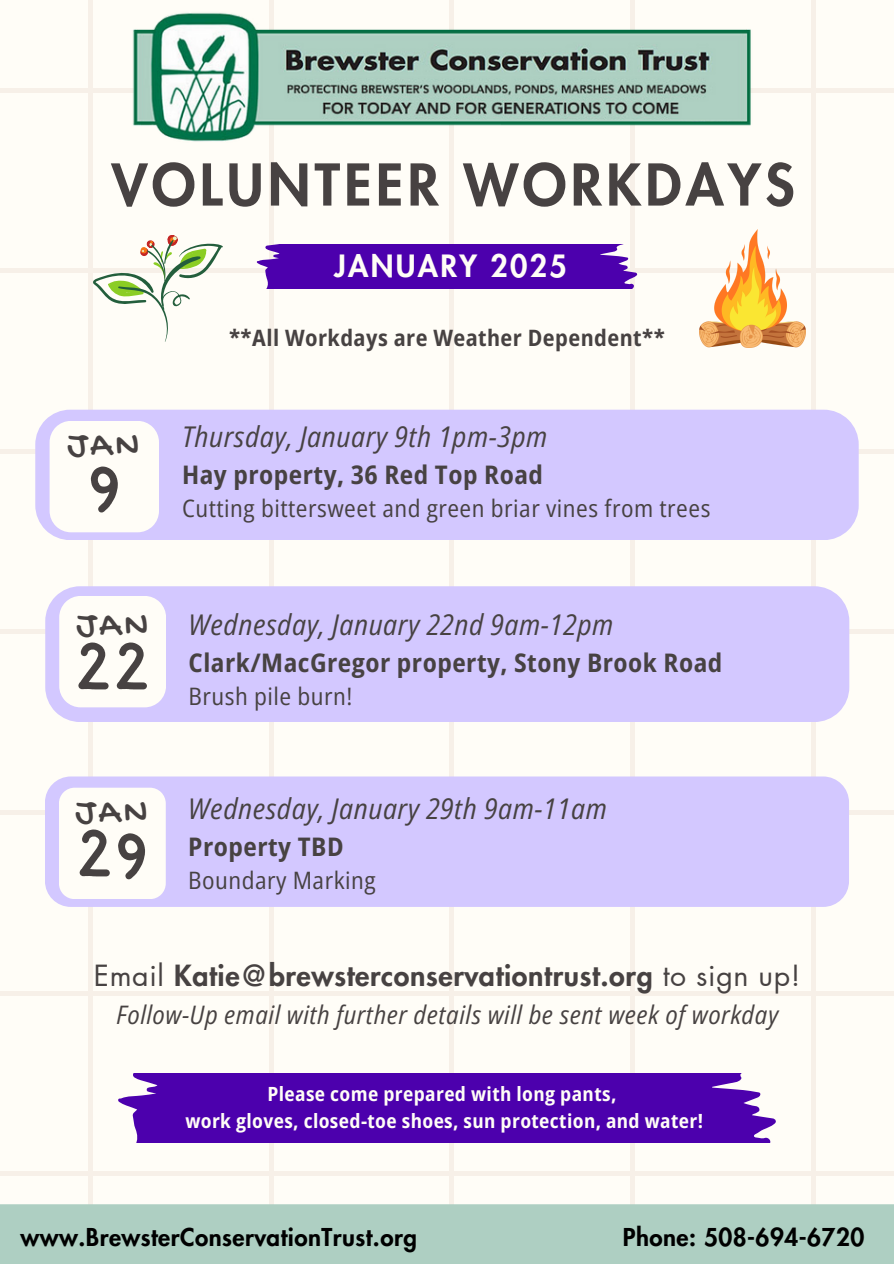
<style>
.page{position:relative;width:894px;height:1264px;background:#fff}
.page>*{position:absolute;margin:0;border:0;box-sizing:border-box;transform-origin:0 0}
.t1{font:87.15px "Hibernate";color:#474242}
.t2{font:800 55.95px "Futura LT Pro";letter-spacing:.075em;color:#474242}
.t3{font:37.5px "Gochi Hand";letter-spacing:.08em;color:#474242}
.t4{font:800 30px "Futura LT Pro";letter-spacing:.075em;color:#fffdf7}
.t5{font:italic semi-condensed 28.5px "Open Sans";letter-spacing:.02em;color:#474242}
.t6{font:800 28.5px "Futura LT Pro";letter-spacing:.02em;color:#474242}
.t7{font:700 semi-condensed 25.5px "Open Sans";letter-spacing:.02em;color:#474242}
.t8{font:italic semi-condensed 25.5px "Open Sans";letter-spacing:.02em;color:#474242}
.t9{font:semi-condensed 24px "Open Sans";letter-spacing:.02em;color:#474242}
.t10{font:800 24px "Futura LT Pro";letter-spacing:.02em;color:#000}
.t11{font:700 semi-condensed 22.5px "Open Sans";letter-spacing:.02em;color:#474242}
.t12{font:700 semi-condensed 19.5px "Open Sans";letter-spacing:.02em;color:#fffdf7}
.s1{font-weight:400}
</style>
<div class="page">
<div style="left:0;top:0;width:893px;height:1263px;background:#fffdf7"></div>
<svg style="left:810px;top:0;width:4px;height:1204px;fill:#f7f0e8"></svg>
<hr style="left:630px;top:0;width:4px;height:1263px;background:#f7f0e8">
<div style="left:449px;top:0;width:5px;height:1263px;background:#f7f0e8"></div>
<hr style="left:269px;top:0;width:4px;height:1263px;background:#f7f0e8">
<hr style="left:88px;top:0;width:4px;height:1263px;background:#f7f0e8">
<hr style="left:0;top:1171px;width:893px;height:4px;background:#f7f0e8">
<div style="left:0;top:990px;width:893px;height:5px;background:#f7f0e8"></div>
<hr style="left:0;top:810px;width:893px;height:4px;background:#f7f0e8">
<hr style="left:0;top:630px;width:893px;height:4px;background:#f7f0e8">
<hr style="left:0;top:449px;width:893px;height:4px;background:#f7f0e8">
<hr style="left:0;top:269px;width:893px;height:4px;background:#f7f0e8">
<hr style="left:0;top:88px;width:893px;height:4px;background:#f7f0e8">
<div style="left:45px;top:586px;width:804px;height:136px;background:#d3c8ff"></div>
<svg style="left:59px;top:596px;width:107px;height:111px"></svg>
<img style="left:124px;top:11px;width:658px;height:132px">
<svg style="left:256px;top:244px;width:381px;height:44px;background:#570fb1"></svg>
<div style="left:0;top:1204px;width:893px;height:59px;background:#aecfc2"></div>
<div style="left:35px;top:409px;width:823px;height:131px;background:#d3c8ff"></div>
<svg style="left:50px;top:421px;width:109px;height:111px"></svg>
<div style="left:118px;top:1073px;width:658px;height:68px;background:#4c00ad"></div>
<div style="left:45px;top:776px;width:803px;height:130px;background:#d3c8ff;border-radius:26px"></div>
<div style="left:59px;top:787px;width:107px;height:112px;background:#fffdf7"></div>
<img style="left:699px;top:229px;width:105px;height:118px">
<svg style="left:92px;top:235px;width:131px;height:107px"></svg>
<h6 class="t2" style="left:111px;top:159px;width:684px">VOLUNTEER WORKDAYS</h6>
<p class="t4" style="left:334px;top:253px;width:234px">JANUARY 2025</p>
<p class="t11" style="left:229px;top:322px;width:437px">**All Workdays are Weather Dependent**</p>
<p class="t3" style="left:67px;top:425px;width:74px">JAN</p>
<p class="t5" style="left:182px;top:417px;width:366px">Thursday, January 9th 1pm-3pm</p>
<p class="t7" style="left:182px;top:457px;width:362px">Hay property, 36 Red Top Road</p>
<p class="t9" style="left:182px;top:491px;width:529px">Cutting bittersweet and green briar vines from trees</p>
<p class="t1" style="left:90px;top:444px;width:30px">9</p>
<p class="t3" style="left:76px;top:605px;width:74px">JAN</p>
<h1 class="t5" style="left:188px;top:604px;width:426px">Wednesday, January 22nd 9am-12pm</h1>
<h1 class="t7" style="left:188px;top:644px;width:535px">Clark/MacGregor property, Stony Brook Road</h1>
<h1 class="t9" style="left:188px;top:679px;width:165px">Brush pile burn!</h1>
<p class="t1" style="left:78px;top:624px;width:71px">22</p>
<h6 class="t3" style="left:76px;top:792px;width:74px">JAN</h6>
<p class="t5" style="left:188px;top:788px;width:420px">Wednesday, January 29th 9am-11am</p>
<p class="t7" style="left:188px;top:828px;width:157px">Property TBD</p>
<p class="t9" style="left:188px;top:862px;width:189px">Boundary Marking</p>
<h2 class="t1" style="left:79px;top:811px;width:68px">29</h2>
<h2 class="t6" style="left:94px;top:962px;width:708px"><span class="s1">Email</span> Katie@brewsterconservationtrust.org <span class="s1">to sign up!</span></h2>
<h2 class="t8" style="left:116px;top:996px;width:663px">Follow-Up email with further details will be sent week of workday</h2>
<h3 class="t12" style="left:267px;top:1080px;width:350px">Please come prepared with long pants,</h3>
<p class="t12" style="left:185px;top:1107px;width:519px">work gloves, closed-toe shoes, sun protection, and water!</p>
<h2 class="t10" style="left:20px;top:1225px;width:398px">www.BrewsterConservationTrust.org</h2>
<h4 class="t10" style="left:622px;top:1225px;width:243px">Phone: 508-694-6720</h4>
</div>
